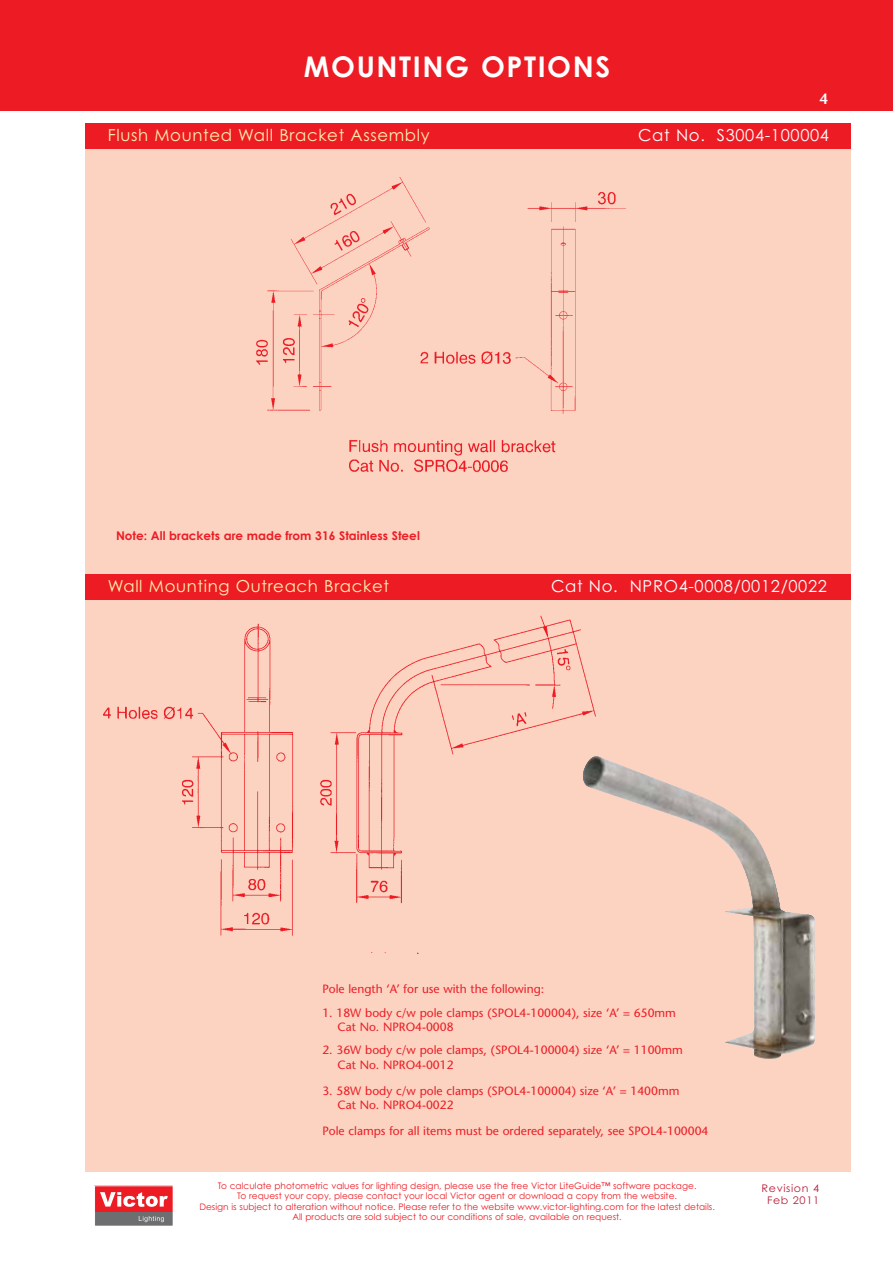
<style>
.page{position:relative;width:893px;height:1263px;background:#fff}
.page>*{position:absolute;margin:0;border:0;box-sizing:border-box;transform-origin:0 0}
.t1{font:700 28.5px "Century Gothic";letter-spacing:.055em;color:#fff}
.t2{font:16.5px "Century Gothic";letter-spacing:.04em;color:#ffefaa}
.t3{font:16.5px "Century Gothic";letter-spacing:.04em;color:#fff}
.t4{font:600 15px "Stone Sans";color:#fff;scale:.95 1}
.t5{font:12px/14.4px "Stone Sans";color:#ed1c24}
.t6{font:700 12px "Century Gothic";color:#ed1c24}
.t7{font:10.5px/12.6px "Century Gothic";letter-spacing:.055em;color:#b71f38;text-align:center;scale:1.05 1}
.t8{font:9px/10.5px "Century Gothic";color:#ed1c24;text-align:center}
</style>
<div class="page">
<div style="left:85px;top:133px;width:765px;height:1038px;background:#fcd2c1"></div>
<div style="left:0;top:0;width:893px;height:111px;background:#ed1c24"></div>
<img style="left:256px;top:177px;width:370px;height:296px">
<img style="left:103px;top:615px;width:493px;height:339px">
<div style="left:85px;top:123px;width:765px;height:26px;background:#ed1c24"></div>
<img style="left:580px;top:753px;width:235px;height:306px">
<div style="left:85px;top:574px;width:765px;height:26px;background:#ed1c24"></div>
<div style="left:95px;top:1186px;width:78px;height:27px;background:#ed1c24"></div>
<div style="left:95px;top:1212px;width:78px;height:14px;background:#6d6e70"></div>
<svg style="left:100px;top:1192px;width:68px;height:15px"></svg>
<svg style="left:139px;top:1216px;width:25px;height:6px"></svg>
<div style="left:94px;top:1185px;width:80px;height:42px;border:1px solid #fff"></div>
<h1 class="t1" style="left:304px;top:56px;width:308px">MOUNTING OPTIONS</h1>
<h3 class="t4" style="left:819px;top:93px;width:10px">4</h3>
<h2 class="t2" style="left:108px;top:129px;width:323px">Flush Mounted Wall Bracket Assembly</h2>
<h2 class="t3" style="left:638px;top:129px;width:192px">Cat No. S3004-100004</h2>
<h3 class="t6" style="left:116px;top:532px;width:305px">Note: All brackets are made from 316 Stainless Steel</h3>
<h2 class="t2" style="left:108px;top:580px;width:283px">Wall Mounting Outreach Bracket</h2>
<h2 class="t3" style="left:551px;top:580px;width:277px">Cat No. NPRO4-0008/0012/0022</h2>
<h3 class="t5" style="left:322px;top:983px;width:223px">Pole length ‘A’ for use with the following:</h3>
<h3 class="t5" style="left:338px;top:1006px;width:340px;text-indent:-15px">1. 18W body c/w pole clamps (SPOL4-100004), size ‘A’ = 650mm<br>Cat No. NPRO4-0008</h3>
<h3 class="t5" style="left:338px;top:1044px;width:347px;text-indent:-15px">2. 36W body c/w pole clamps, (SPOL4-100004) size ‘A’ = 1100mm<br>Cat No. NPRO4-0012</h3>
<h3 class="t5" style="left:338px;top:1084px;width:343px;text-indent:-15px">3. 58W body c/w pole clamps (SPOL4-100004) size ‘A’ = 1400mm<br>Cat No. NPRO4-0022</h3>
<h3 class="t5" style="left:322px;top:1125px;width:388px">Pole clamps for all items must be ordered separately, see SPOL4-100004</h3>
<p class="t8" style="left:199px;top:1181px;width:517px">To calculate photometric values for lighting design, please use the free Victor LiteGuide™ software package.<br>To request your copy, please contact your local Victor agent or download a copy from the website.<br>Design is subject to alteration without notice. Please refer to the website www.victor-lighting.com for the latest details.<br>All products are sold subject to our conditions of sale, available on request.</p>
<p class="t7" style="left:762px;top:1182px;width:56px">Revision 4<br>Feb 2011</p>
</div>
